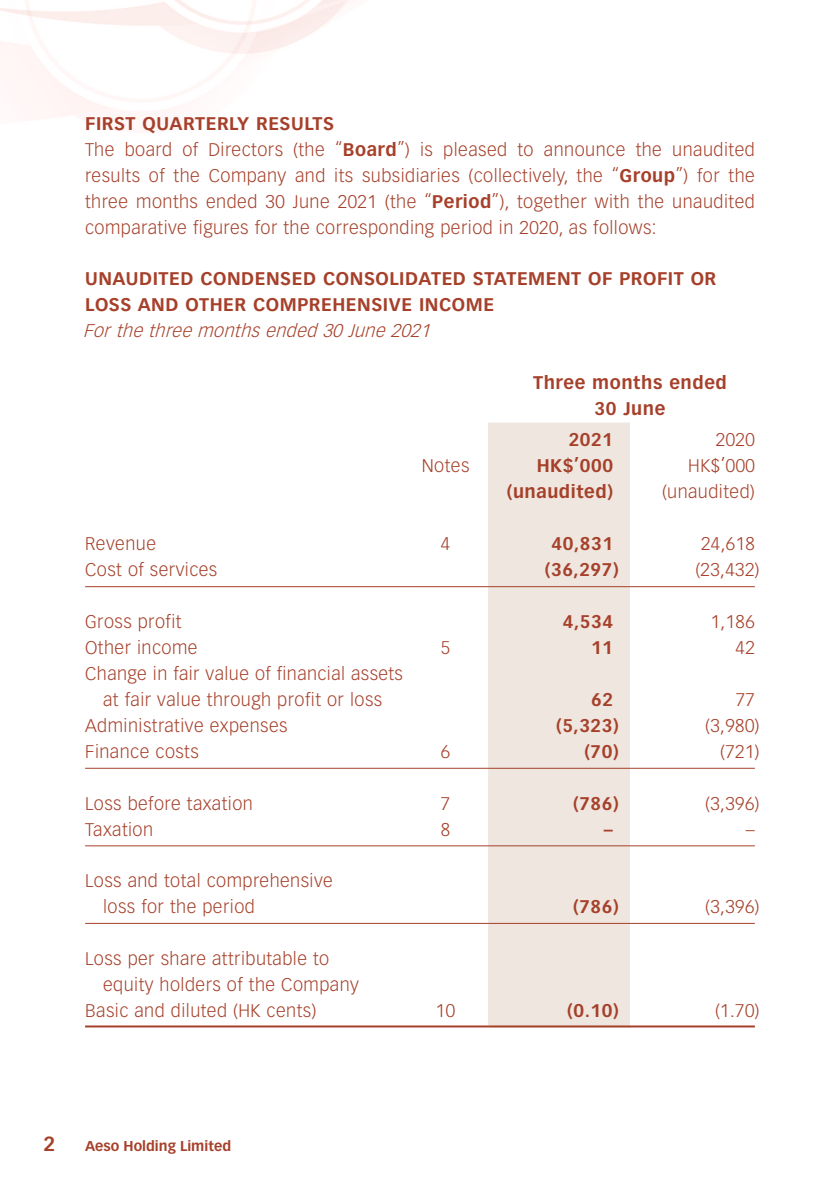
<style>
.page{position:relative;width:840px;height:1191px;background:#fff}
.page>*{position:absolute;margin:0;border:0;box-sizing:border-box;transform-origin:0 0}
.t1{font:700 20px "Vectora LT Std";color:#a6402a}
.t2{font:300 18px/26px "Vectora LT Std";letter-spacing:.025em;color:#a6402a}
.t3{font:700 18px/26px "Vectora LT Std";letter-spacing:.03em;color:#a6402a}
.t4{font:italic 300 18px "Vectora LT Std";color:#a6402a}
.t5{font:700 14px "Vectora LT Std";color:#a6402a}
.s1{font-weight:700}
</style>
<div class="page">
<img style="left:0;top:0;width:755px;height:1028px">
<div style="left:488px;top:422px;width:141px;height:603px;background:#eee6df"></div>
<hr style="left:85px;top:586px;width:318px;height:1px;background:#a6402a">
<hr style="left:403px;top:586px;width:85px;height:1px;background:#a6402a">
<hr style="left:488px;top:586px;width:141px;height:1px;background:#a6402a">
<hr style="left:629px;top:586px;width:125px;height:1px;background:#a6402a">
<hr style="left:85px;top:767px;width:318px;height:1px;background:#a6402a">
<hr style="left:403px;top:767px;width:85px;height:1px;background:#a6402a">
<hr style="left:488px;top:767px;width:141px;height:1px;background:#a6402a">
<hr style="left:629px;top:767px;width:125px;height:1px;background:#a6402a">
<hr style="left:85px;top:845px;width:318px;height:1px;background:#a6402a">
<hr style="left:403px;top:845px;width:85px;height:1px;background:#a6402a">
<hr style="left:488px;top:845px;width:141px;height:1px;background:#a6402a">
<hr style="left:629px;top:845px;width:125px;height:1px;background:#a6402a">
<hr style="left:85px;top:923px;width:318px;height:1px;background:#a6402a">
<hr style="left:403px;top:923px;width:85px;height:1px;background:#a6402a">
<hr style="left:488px;top:923px;width:141px;height:1px;background:#a6402a">
<hr style="left:629px;top:923px;width:125px;height:1px;background:#a6402a">
<hr style="left:85px;top:1025px;width:318px;height:2px;background:#a6402a">
<hr style="left:403px;top:1025px;width:85px;height:2px;background:#a6402a">
<hr style="left:488px;top:1025px;width:141px;height:2px;background:#a6402a">
<hr style="left:629px;top:1025px;width:125px;height:2px;background:#a6402a">
<p class="t2" style="left:85px;top:110px;width:670px"><span class="s1">FIRST QUARTERLY RESULTS<br></span>The board of Directors (the “<span class="s1">Board</span>”) is pleased to announce the unaudited results of the Company and its subsidiaries (collectively, the “<span class="s1">Group</span>”) for the three months ended 30 June 2021 (the “<span class="s1">Period</span>”), together with the unaudited comparative figures for the corresponding period in 2020, as follows:</p>
<p class="t3" style="left:85px;top:266px;width:632px">UNAUDITED CONDENSED CONSOLIDATED STATEMENT OF PROFIT OR<br>LOSS AND OTHER COMPREHENSIVE INCOME</p>
<p class="t4" style="left:83px;top:320px;width:353px">Forthe three monthsended 30 June 2021</p>
<p class="t3" style="left:533px;top:369px;width:195px;text-align:center">Three months ended<br>30 June</p>
<p class="t3" style="left:568px;top:427px;width:46px">2021</p>
<p class="t2" style="left:715px;top:427px;width:40px">2020</p>
<p class="t2" style="left:421px;top:453px;width:49px">Notes</p>
<p class="t3" style="left:536px;top:453px;width:78px">HK$’000</p>
<p class="t2" style="left:687px;top:453px;width:68px">HK$’000</p>
<p class="t3" style="left:506px;top:479px;width:108px">(unaudited)</p>
<p class="t2" style="left:661px;top:479px;width:94px">(unaudited)</p>
<p class="t2" style="left:85px;top:531px;width:72px">Revenue</p>
<p class="t2" style="left:440px;top:531px;width:11px">4</p>
<p class="t3" style="left:551px;top:531px;width:63px">40,831</p>
<p class="t2" style="left:700px;top:531px;width:55px">24,618</p>
<p class="t2" style="left:85px;top:557px;width:133px">Cost of services</p>
<p class="t3" style="left:544px;top:557px;width:75px">(36,297)</p>
<p class="t2" style="left:695px;top:557px;width:66px">(23,432)</p>
<p class="t2" style="left:85px;top:609px;width:98px">Gross profit</p>
<p class="t3" style="left:562px;top:608px;width:52px">4,534</p>
<p class="t2" style="left:710px;top:609px;width:45px">1,186</p>
<p class="t2" style="left:85px;top:635px;width:114px">Other income</p>
<p class="t2" style="left:440px;top:635px;width:11px">5</p>
<p class="t3" style="left:590px;top:634px;width:23px">11</p>
<p class="t2" style="left:735px;top:635px;width:21px">42</p>
<p class="t2" style="left:85px;top:661px;width:319px;text-align:center">Change in fair value of financial assets at fair value through profit or loss</p>
<p class="t3" style="left:590px;top:686px;width:23px">62</p>
<p class="t2" style="left:735px;top:687px;width:21px">77</p>
<p class="t2" style="left:85px;top:713px;width:204px">Administrative expenses</p>
<p class="t3" style="left:556px;top:712px;width:64px">(5,323)</p>
<p class="t2" style="left:704px;top:713px;width:56px">(3,980)</p>
<p class="t2" style="left:85px;top:738px;width:115px">Finance costs</p>
<p class="t2" style="left:440px;top:738px;width:11px">6</p>
<p class="t3" style="left:584px;top:738px;width:36px">(70)</p>
<p class="t2" style="left:719px;top:738px;width:41px">(721)</p>
<p class="t2" style="left:85px;top:790px;width:169px">Loss before taxation</p>
<p class="t2" style="left:440px;top:790px;width:11px">7</p>
<p class="t3" style="left:573px;top:790px;width:47px">(786)</p>
<p class="t2" style="left:704px;top:790px;width:56px">(3,396)</p>
<p class="t2" style="left:85px;top:816px;width:69px">Taxation</p>
<p class="t2" style="left:440px;top:816px;width:11px">8</p>
<p class="t3" style="left:603px;top:816px;width:10px">–</p>
<p class="t2" style="left:745px;top:816px;width:10px">–</p>
<p class="t2" style="left:103px;top:868px;width:231px;text-indent:-18px">Loss and total comprehensive loss for the period</p>
<p class="t3" style="left:573px;top:893px;width:47px">(786)</p>
<p class="t2" style="left:704px;top:894px;width:56px">(3,396)</p>
<p class="t2" style="left:85px;top:945px;width:245px">Loss per share attributable to</p>
<p class="t2" style="left:103px;top:971px;width:257px">equity holders of the Company</p>
<p class="t2" style="left:85px;top:997px;width:232px">Basic and diluted (HK cents)</p>
<p class="t2" style="left:435px;top:997px;width:21px">10</p>
<p class="t3" style="left:567px;top:997px;width:53px">(0.10)</p>
<p class="t2" style="left:714px;top:997px;width:46px">(1.70)</p>
<p class="t1" style="left:43px;top:1131px;width:13px">2</p>
<p class="t5" style="left:85px;top:1137px;width:147px">Aeso Holding Limited</p>
</div>
